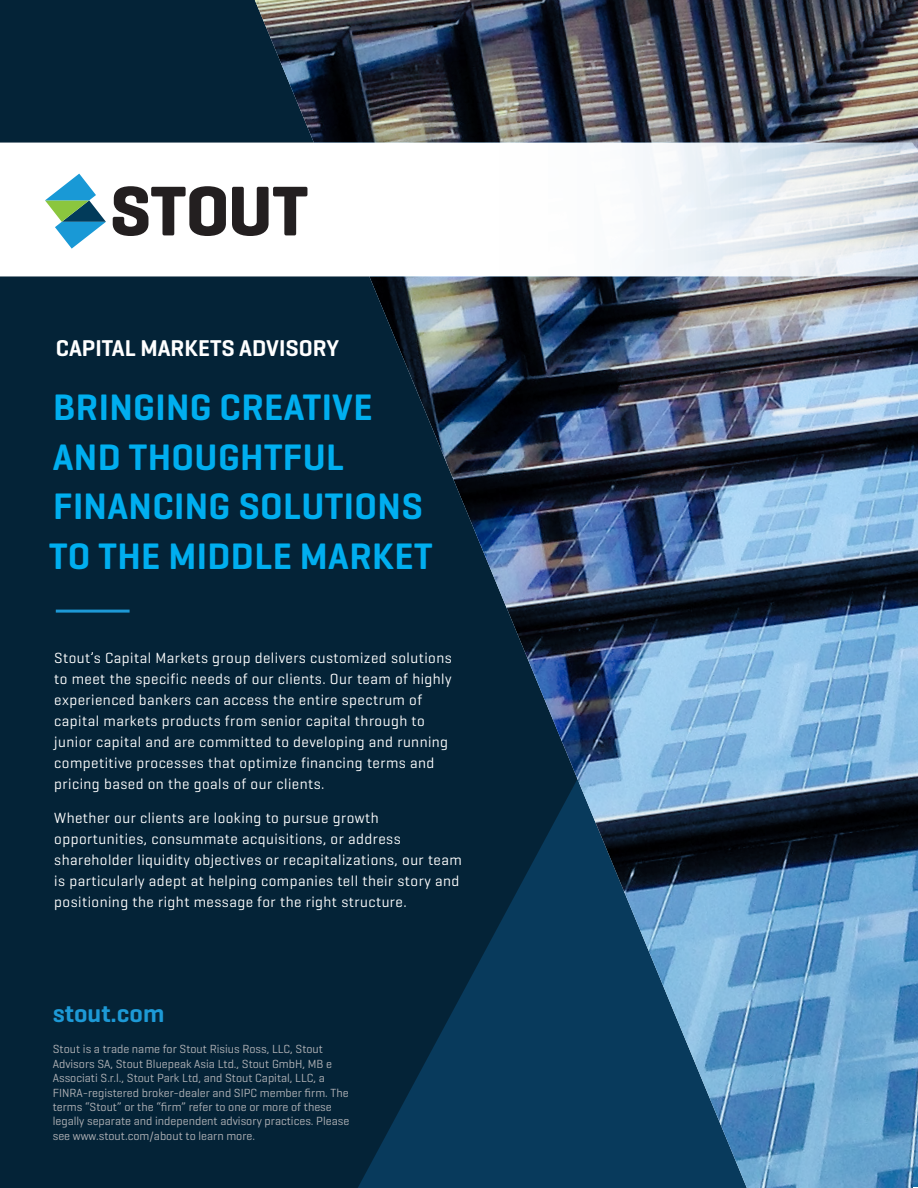
<style>
.page{position:relative;width:918px;height:1188px;background:#fff}
.page>*{position:absolute;margin:0;border:0;box-sizing:border-box;transform-origin:0 0}
.t1{font:600 37.5px/49.5px "Geogrotesque";letter-spacing:.01em;color:#00aeef}
.t2{font:600 25.5px "Geogrotesque";color:#1d99d6}
.t3{font:600 23.25px "Geogrotesque";color:#fff}
.t4{font:15px/21px "Geogrotesque";letter-spacing:.03em;color:#fff}
.t5{font:12px/14.4px "Geogrotesque";color:#b2b3b7}
</style>
<div class="page">
<div style="left:0;top:0;width:219px;height:1188px;background:#042337"></div>
<svg style="left:0;top:143px;width:219px;height:133px"></svg>
<svg style="left:113px;top:186px;width:106px;height:50px"></svg>
<svg style="left:45px;top:174px;width:61px;height:75px"></svg>
<hr style="left:56px;top:610px;width:74px;height:3px;background:#1d99d6">
<img style="left:219px;top:0;width:699px;height:1188px">
<h3 class="t3" style="left:56px;top:333px;width:285px">CAPITAL MARKETS ADVISORY</h3>
<h1 class="t1" style="left:49px;top:382px;width:385px">BRINGING CREATIVE<br>AND THOUGHTFUL<br>FINANCING SOLUTIONS<br>TO THE MIDDLE MARKET</h1>
<p class="t4" style="left:54px;top:647px;width:399px">Stout’s Capital Markets group delivers customized solutions to meet the specific needs of our clients. Our team of highly experienced bankers can access the entire spectrum of capital markets products from senior capital through to junior capital and are committed to developing and running competitive processes that optimize financing terms and pricing based on the goals of our clients.</p>
<p class="t4" style="left:54px;top:807px;width:409px">Whether our clients are looking to pursue growth opportunities, consummate acquisitions, or address shareholder liquidity objectives or recapitalizations, our team is particularly adept at helping companies tell their story and positioning the right message for the right structure.</p>
<h2 class="t2" style="left:53px;top:997px;width:113px">stout.com</h2>
<p class="t5" style="left:53px;top:1042px;width:298px">Stout is a trade name for Stout Risius Ross, LLC, Stout Advisors SA, Stout Bluepeak Asia Ltd., Stout GmbH, MB e Associati S.r.l., Stout Park Ltd, and Stout Capital, LLC, a FINRA-registered broker-dealer and SIPC member firm. The terms “Stout” or the “firm” refer to one or more of these legally separate and independent advisory practices. Please see www.stout.com/about to learn more.</p>
</div>
